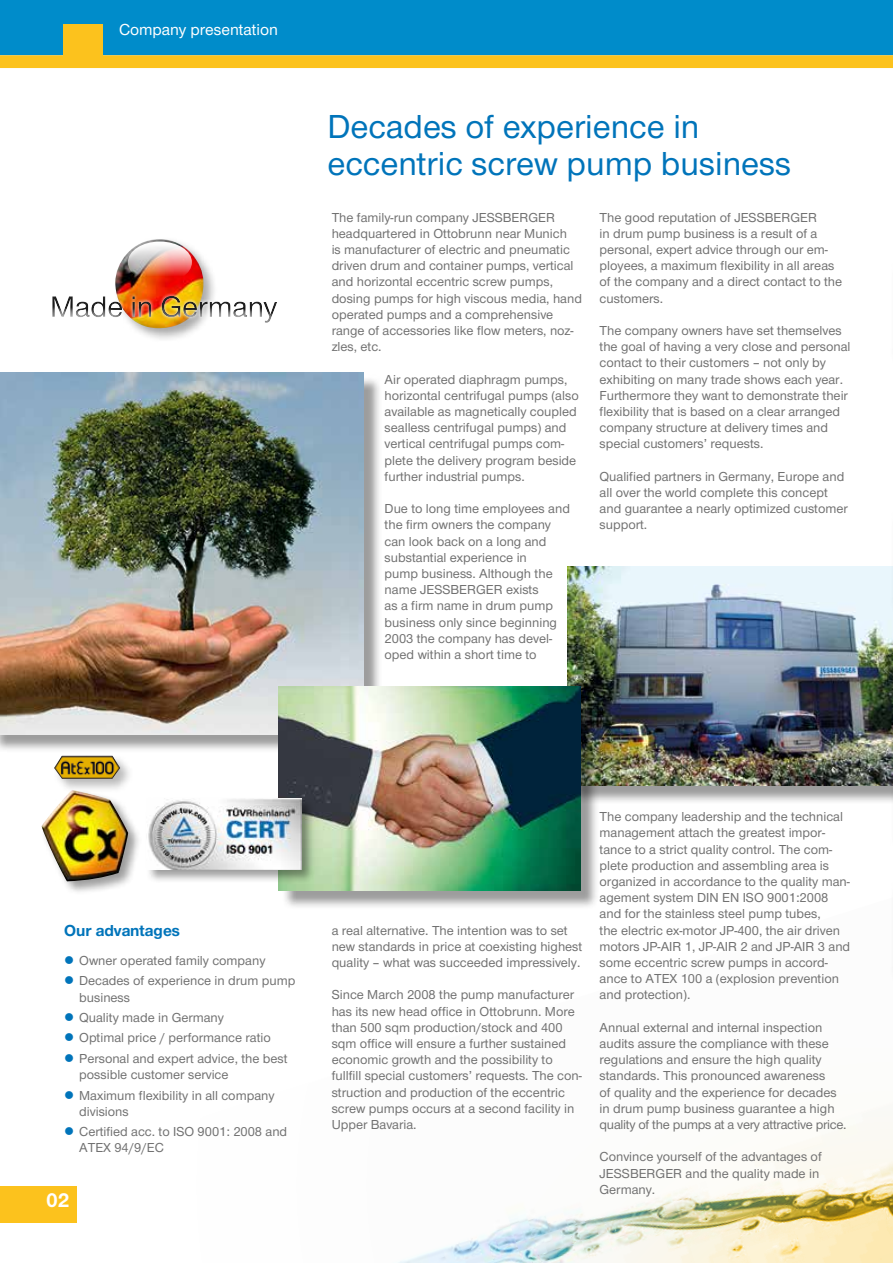
<style>
.page{position:relative;width:893px;height:1263px;background:#fff}
.page>*{position:absolute;margin:0;border:0;box-sizing:border-box;transform-origin:0 0}
.t1{font:500 34.5px/37.5px "Nimbus Sans Novus T";color:#0074ba}
.t2{font:700 21px "Nimbus Sans Novus T";color:#fff}
.t3{font:500 16.5px "Nimbus Sans Novus T";color:#fff}
.t4{font:700 16.5px "Nimbus Sans Novus T";color:#0074ba}
.t5{font:500 13.5px/16.2px "Nimbus Sans Novus T";color:#717171}
.s1{color:#0074ba}
</style>
<div class="page">
<div style="left:0;top:0;width:893px;height:55px;background:#008cca"></div>
<div style="left:64px;top:24px;width:39px;height:34px;background:#fcc21d"></div>
<svg style="left:0;top:55px;width:893px;height:13px;background:#fac221"></svg>
<svg style="left:430px;top:1122px;width:463px;height:141px"></svg>
<div style="left:0;top:375px;width:382px;height:378px;background:#000;opacity:.39"></div>
<img style="left:0;top:372px;width:363px;height:362px">
<div style="left:570px;top:569px;width:323px;height:235px;background:#000;opacity:.39"></div>
<img style="left:568px;top:567px;width:325px;height:218px">
<div style="left:281px;top:689px;width:318px;height:220px;background:#000;opacity:.39"></div>
<img style="left:279px;top:686px;width:301px;height:205px">
<div style="left:113px;top:237px;width:105px;height:106px;background:#000;opacity:.34"></div>
<img style="left:115px;top:239px;width:89px;height:49px">
<div style="left:53px;top:753px;width:81px;height:40px;background:#000;opacity:.27"></div>
<img style="left:54px;top:756px;width:66px;height:23px">
<div style="left:39px;top:788px;width:103px;height:107px;background:#000;opacity:.39"></div>
<img style="left:42px;top:790px;width:86px;height:91px">
<svg style="left:128px;top:242px;width:64px;height:41px;background:#e49b8e"></svg>
<div style="left:45px;top:288px;width:264px;height:57px;background:#fff"></div>
<div style="left:45px;top:306px;width:244px;height:30px;background:#fff;opacity:.75"></div>
<div style="left:45px;top:288px;width:244px;height:27px;background:#000;opacity:.75"></div>
<div style="left:145px;top:797px;width:170px;height:86px;background:#000;opacity:.39"></div>
<img style="left:147px;top:799px;width:155px;height:70px">
<div style="left:0;top:1186px;width:77px;height:36px;background:#fcc21d"></div>
<hr style="left:890px;top:880px;width:3px;height:105px;background:#fafafa">
<hr style="left:890px;top:634px;width:3px;height:105px;background:#000;opacity:.39">
<hr style="left:890px;top:746px;width:3px;height:105px;background:#000;opacity:.39">
<hr style="left:890px;top:511px;width:3px;height:104px;background:#000;opacity:.39">
<p class="t3" style="left:119px;top:20px;width:161px">Company presentation</p>
<h1 class="t1" style="left:327px;top:107px;width:465px">Decades of experience in eccentric screw pump business</h1>
<p class="t5" style="left:332px;top:209px;width:252px">The family-run company JESSBERGER headquartered in Ottobrunn near Munich<br>is manufacturer of electric and pneumatic driven drum and container pumps, vertical and horizontal eccentric screw pumps, dosing pumps for high viscous media, hand operated pumps and a comprehensive range of accessories like flow meters, noz&shy;zles, etc.</p>
<p class="t5" style="left:385px;top:371px;width:196px">Air operated diaphragm pumps, horizontal centrifugal pumps (also available as magnetically coupled sealless centrifugal pumps) and vertical centrifugal pumps com&shy;plete the delivery program beside further industrial pumps.</p>
<p class="t5" style="left:385px;top:500px;width:187px">Due to long time employees and the firm owners the company can look back on a long and substantial experience in<br>pump business. Although the name JESSBERGER exists<br>as a firm name in drum pump business only since beginning<br>2003 the company has devel&shy;oped within a short time to</p>
<p class="t5" style="left:600px;top:209px;width:244px">The good reputation of JESSBERGER<br>in drum pump business is a result of a personal, expert advice through our em&shy;ployees, a maximum flexibility in all areas of the company and a direct contact to the customers.</p>
<p class="t5" style="left:600px;top:322px;width:252px">The company owners have set themselves the goal of having a very close and personal contact to their customers – not only by exhibiting on many trade shows each year.<br>Furthermore they want to demonstrate their flexibility that is based on a clear arranged company structure at delivery times and special customers’ requests.</p>
<p class="t5" style="left:600px;top:468px;width:250px">Qualified partners in Germany, Europe and all over the world complete this concept and guarantee a nearly optimized customer support.</p>
<p class="t4" style="left:64px;top:921px;width:117px">Our advantages</p>
<p class="t5" style="left:64px;top:952px;width:203px"><span class="s1">●</span> Owner operated family company</p>
<p class="t5" style="left:79px;top:972px;width:218px;text-indent:-15px"><span class="s1">●</span> Decades of experience in drum pump business</p>
<p class="t5" style="left:64px;top:1009px;width:161px"><span class="s1">●</span> Quality made in Germany</p>
<p class="t5" style="left:64px;top:1030px;width:208px"><span class="s1">●</span> Optimal price / performance ratio</p>
<p class="t5" style="left:79px;top:1050px;width:210px;text-indent:-15px"><span class="s1">●</span> Personal and expert advice, the best possible customer service</p>
<p class="t5" style="left:79px;top:1087px;width:197px;text-indent:-15px"><span class="s1">●</span> Maximum flexibility in all company divisions</p>
<p class="t5" style="left:79px;top:1123px;width:210px;text-indent:-15px"><span class="s1">●</span> Certified acc. to ISO 9001: 2008 and<br>ATEX 94/9/EC</p>
<h2 class="t2" style="left:46px;top:1188px;width:25px">02</h2>
<p class="t5" style="left:332px;top:922px;width:252px">a real alternative. The intention was to set new standards in price at coexisting highest quality – what was succeeded impressively.</p>
<p class="t5" style="left:332px;top:986px;width:252px">Since March 2008 the pump manufacturer has its new head office in Ottobrunn. More than 500 sqm production/stock and 400 sqm office will ensure a further sustained economic growth and the possibility to fullfill special customers’ requests. The con&shy;struction and production of the eccentric screw pumps occurs at a second facility in Upper Bavaria.</p>
<p class="t5" style="left:600px;top:808px;width:252px">The company leadership and the technical management attach the greatest impor&shy;tance to a strict quality control. The com&shy;plete production and assembling area is organized in accordance to the quality man&shy;agement system DIN EN ISO 9001:2008 and for the stainless steel pump tubes,<br>the electric ex-motor JP-400, the air driven motors JP-AIR 1, JP-AIR 2 and JP-AIR 3 and some eccentric screw pumps in accord&shy;ance to ATEX 100 a (explosion prevention and protection).</p>
<p class="t5" style="left:600px;top:1019px;width:249px">Annual external and internal inspection audits assure the compliance with these regulations and ensure the high quality standards. This pronounced awareness<br>of quality and the experience for decades in drum pump business guarantee a high quality of the pumps at a very attractive price.</p>
<p class="t5" style="left:600px;top:1148px;width:224px">Convince yourself of the advantages of<br>JESSBERGER and the quality made in<br>Germany.</p>
</div>
